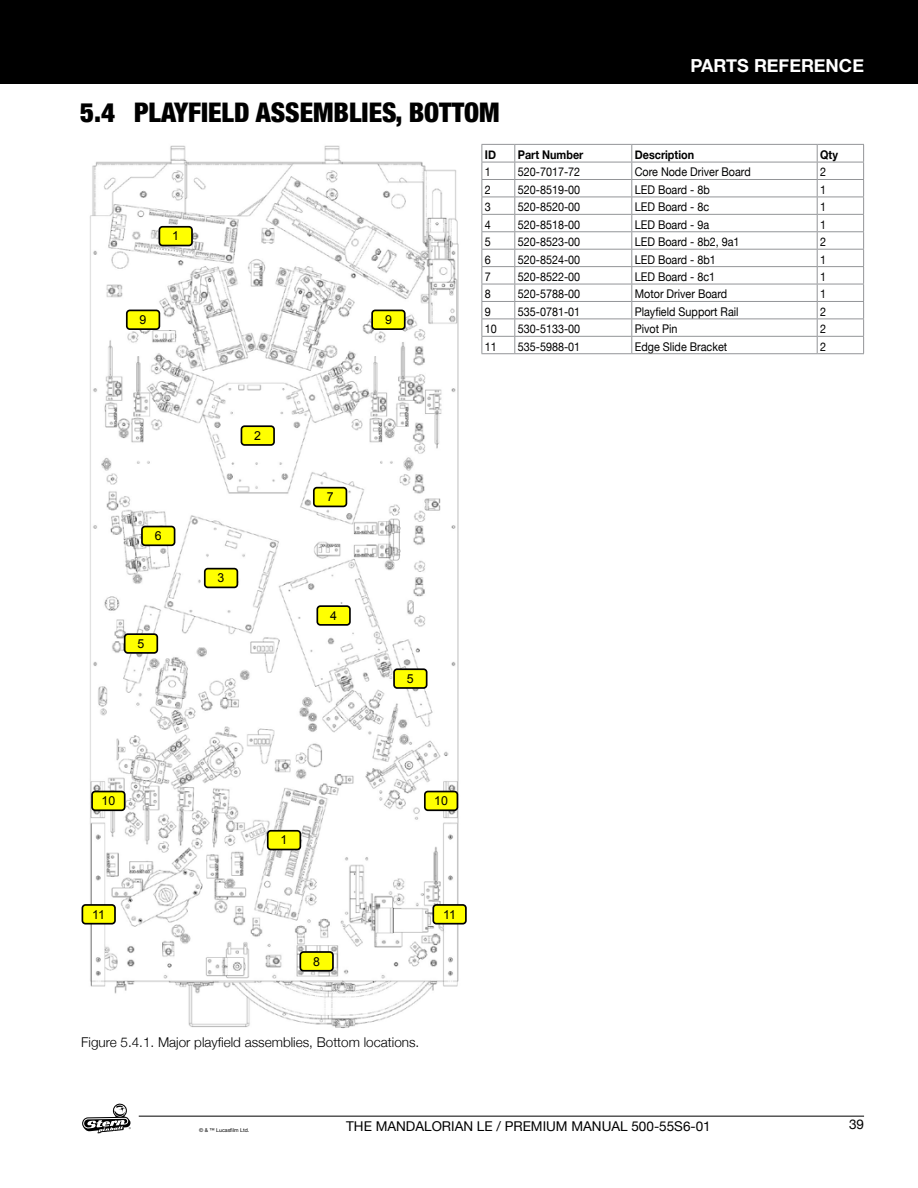
<style>
.page{position:relative;width:918px;height:1188px;background:#fff}
.page>*{position:absolute;margin:0;border:0;box-sizing:border-box;transform-origin:0 0}
.t1{font:900 condensed 27px "Helvetica Neue";color:#000}
.t2{font:700 18px "Helvetica Neue";color:#fff}
.t3{font:300 13.5px "Helvetica Neue";color:#000}
.t4{font:13.5px "Helvetica Neue";color:#000}
.t5{font:12.45px "Arial";letter-spacing:-.035em;color:#000}
.t6{font:12px "Helvetica Neue";color:#000;scale:.9 1}
.t7{font:700 12px "Helvetica Neue";color:#000;scale:.9 1}
.t8{font:5.25px "Helvetica Neue";color:#000}
</style>
<div class="page">
<div style="left:0;top:0;width:918px;height:84px;background:#000"></div>
<hr style="left:139px;top:1116px;width:725px;height:1px;background:#000">
<svg style="left:82px;top:1103px;width:49px;height:31px"></svg>
<img style="left:90px;top:145px;width:369px;height:884px">
<svg style="left:316px;top:604px;width:36px;height:23px"></svg>
<svg style="left:240px;top:425px;width:36px;height:22px"></svg>
<svg style="left:140px;top:525px;width:37px;height:22px"></svg>
<svg style="left:123px;top:632px;width:36px;height:23px"></svg>
<svg style="left:312px;top:486px;width:36px;height:22px"></svg>
<svg style="left:203px;top:567px;width:36px;height:22px"></svg>
<svg style="left:158px;top:225px;width:36px;height:22px"></svg>
<svg style="left:125px;top:309px;width:36px;height:22px"></svg>
<svg style="left:90px;top:790px;width:37px;height:22px"></svg>
<svg style="left:423px;top:790px;width:36px;height:22px"></svg>
<svg style="left:432px;top:903px;width:35px;height:22px"></svg>
<svg style="left:81px;top:903px;width:36px;height:22px"></svg>
<svg style="left:370px;top:309px;width:37px;height:22px"></svg>
<svg style="left:299px;top:950px;width:36px;height:22px"></svg>
<svg style="left:266px;top:829px;width:36px;height:22px"></svg>
<svg style="left:392px;top:668px;width:37px;height:22px"></svg>
<hr style="left:482px;top:179px;width:33px;height:1px;background:#939598">
<hr style="left:515px;top:179px;width:117px;height:1px;background:#939598">
<hr style="left:632px;top:179px;width:185px;height:1px;background:#939598">
<hr style="left:817px;top:179px;width:47px;height:1px;background:#939598">
<hr style="left:482px;top:197px;width:33px;height:1px;background:#939598">
<hr style="left:515px;top:197px;width:117px;height:1px;background:#939598">
<hr style="left:632px;top:197px;width:185px;height:1px;background:#939598">
<hr style="left:817px;top:197px;width:47px;height:1px;background:#939598">
<hr style="left:482px;top:214px;width:33px;height:1px;background:#939598">
<hr style="left:515px;top:214px;width:117px;height:1px;background:#939598">
<hr style="left:632px;top:214px;width:185px;height:1px;background:#939598">
<hr style="left:817px;top:214px;width:47px;height:1px;background:#939598">
<hr style="left:482px;top:231px;width:33px;height:1px;background:#939598">
<hr style="left:515px;top:231px;width:117px;height:1px;background:#939598">
<hr style="left:632px;top:231px;width:185px;height:1px;background:#939598">
<hr style="left:817px;top:231px;width:47px;height:1px;background:#939598">
<hr style="left:482px;top:249px;width:33px;height:1px;background:#939598">
<hr style="left:515px;top:249px;width:117px;height:1px;background:#939598">
<hr style="left:632px;top:249px;width:185px;height:1px;background:#939598">
<hr style="left:817px;top:249px;width:47px;height:1px;background:#939598">
<hr style="left:482px;top:266px;width:33px;height:1px;background:#939598">
<hr style="left:515px;top:266px;width:117px;height:1px;background:#939598">
<hr style="left:632px;top:266px;width:185px;height:1px;background:#939598">
<hr style="left:817px;top:266px;width:47px;height:1px;background:#939598">
<hr style="left:482px;top:284px;width:33px;height:1px;background:#939598">
<hr style="left:515px;top:284px;width:117px;height:1px;background:#939598">
<hr style="left:632px;top:284px;width:185px;height:1px;background:#939598">
<hr style="left:817px;top:284px;width:47px;height:1px;background:#939598">
<hr style="left:482px;top:301px;width:33px;height:1px;background:#939598">
<hr style="left:515px;top:301px;width:117px;height:1px;background:#939598">
<hr style="left:632px;top:301px;width:185px;height:1px;background:#939598">
<hr style="left:817px;top:301px;width:47px;height:1px;background:#939598">
<hr style="left:482px;top:319px;width:33px;height:1px;background:#939598">
<hr style="left:515px;top:319px;width:117px;height:1px;background:#939598">
<hr style="left:632px;top:319px;width:185px;height:1px;background:#939598">
<hr style="left:817px;top:319px;width:47px;height:1px;background:#939598">
<hr style="left:482px;top:336px;width:33px;height:1px;background:#939598">
<hr style="left:515px;top:336px;width:117px;height:1px;background:#939598">
<svg style="left:514px;top:145px;width:1px;height:208px"></svg>
<hr style="left:632px;top:336px;width:185px;height:1px;background:#939598">
<svg style="left:631px;top:145px;width:1px;height:208px"></svg>
<hr style="left:817px;top:336px;width:47px;height:1px;background:#939598">
<svg style="left:817px;top:145px;width:1px;height:208px"></svg>
<hr style="left:482px;top:353px;width:33px;height:1px;background:#939598">
<hr style="left:515px;top:353px;width:117px;height:1px;background:#939598">
<hr style="left:632px;top:353px;width:185px;height:1px;background:#939598">
<hr style="left:817px;top:353px;width:47px;height:1px;background:#939598">
<hr style="left:482px;top:144px;width:33px;height:1px;background:#939598">
<svg style="left:482px;top:145px;width:1px;height:208px"></svg>
<hr style="left:515px;top:144px;width:117px;height:1px;background:#939598">
<hr style="left:632px;top:144px;width:185px;height:1px;background:#939598">
<hr style="left:817px;top:144px;width:47px;height:1px;background:#939598">
<svg style="left:863px;top:145px;width:1px;height:208px"></svg>
<hr style="left:482px;top:162px;width:33px;height:1px;background:#939598">
<hr style="left:515px;top:162px;width:117px;height:1px;background:#939598">
<hr style="left:632px;top:162px;width:185px;height:1px;background:#939598">
<hr style="left:817px;top:162px;width:47px;height:1px;background:#939598">
<h1 class="t1" style="left:80px;top:90px;width:421px">5.4 PLAYFIELD ASSEMBLIES, BOTTOM</h1>
<h2 class="t2" style="left:691px;top:51px;width:175px">PARTS REFERENCE</h2>
<p class="t5" style="left:172px;top:228px;width:8px">1</p>
<p class="t5" style="left:140px;top:312px;width:8px">9</p>
<p class="t5" style="left:155px;top:528px;width:8px">6</p>
<p class="t5" style="left:138px;top:635px;width:8px">5</p>
<p class="t5" style="left:254px;top:427px;width:8px">2</p>
<p class="t5" style="left:218px;top:570px;width:8px">3</p>
<p class="t5" style="left:385px;top:312px;width:8px">9</p>
<p class="t5" style="left:327px;top:489px;width:8px">7</p>
<p class="t5" style="left:330px;top:607px;width:8px">4</p>
<p class="t5" style="left:407px;top:670px;width:8px">5</p>
<p class="t7" style="left:485px;top:145px;width:14px">ID</p>
<p class="t7" style="left:518px;top:145px;width:74px">Part Number</p>
<p class="t7" style="left:635px;top:145px;width:67px">Description</p>
<p class="t7" style="left:820px;top:145px;width:21px">Qty</p>
<p class="t6" style="left:485px;top:164px;width:8px">1</p>
<p class="t6" style="left:518px;top:164px;width:71px">520-7017-72</p>
<p class="t6" style="left:635px;top:164px;width:130px">Core Node Driver Board</p>
<p class="t6" style="left:820px;top:164px;width:8px">2</p>
<p class="t6" style="left:485px;top:181px;width:8px">2</p>
<p class="t6" style="left:518px;top:181px;width:71px">520-8519-00</p>
<p class="t6" style="left:635px;top:181px;width:85px">LED Board - 8b</p>
<p class="t6" style="left:820px;top:181px;width:8px">1</p>
<p class="t6" style="left:485px;top:198px;width:8px">3</p>
<p class="t6" style="left:518px;top:198px;width:71px">520-8520-00</p>
<p class="t6" style="left:635px;top:198px;width:84px">LED Board - 8c</p>
<p class="t6" style="left:820px;top:198px;width:8px">1</p>
<p class="t6" style="left:485px;top:216px;width:8px">4</p>
<p class="t6" style="left:518px;top:216px;width:71px">520-8518-00</p>
<p class="t6" style="left:635px;top:216px;width:84px">LED Board - 9a</p>
<p class="t6" style="left:820px;top:216px;width:8px">1</p>
<p class="t6" style="left:485px;top:233px;width:8px">5</p>
<p class="t6" style="left:518px;top:233px;width:71px">520-8523-00</p>
<p class="t6" style="left:635px;top:233px;width:118px">LED Board - 8b2, 9a1</p>
<p class="t6" style="left:820px;top:233px;width:8px">2</p>
<p class="t6" style="left:485px;top:251px;width:8px">6</p>
<p class="t6" style="left:518px;top:251px;width:71px">520-8524-00</p>
<p class="t6" style="left:635px;top:251px;width:92px">LED Board - 8b1</p>
<p class="t6" style="left:820px;top:251px;width:8px">1</p>
<p class="t6" style="left:485px;top:268px;width:8px">7</p>
<p class="t6" style="left:518px;top:268px;width:71px">520-8522-00</p>
<p class="t6" style="left:635px;top:268px;width:91px">LED Board - 8c1</p>
<p class="t6" style="left:820px;top:268px;width:8px">1</p>
<p class="t6" style="left:485px;top:286px;width:8px">8</p>
<p class="t6" style="left:518px;top:286px;width:71px">520-5788-00</p>
<p class="t6" style="left:635px;top:286px;width:104px">Motor Driver Board</p>
<p class="t6" style="left:820px;top:286px;width:8px">1</p>
<p class="t6" style="left:485px;top:303px;width:8px">9</p>
<p class="t6" style="left:518px;top:303px;width:71px">535-0781-01</p>
<p class="t6" style="left:635px;top:303px;width:117px">Playfield Support Rail</p>
<p class="t6" style="left:820px;top:303px;width:8px">2</p>
<p class="t6" style="left:485px;top:320px;width:15px">10</p>
<p class="t6" style="left:518px;top:320px;width:71px">530-5133-00</p>
<p class="t6" style="left:635px;top:320px;width:49px">Pivot Pin</p>
<p class="t6" style="left:820px;top:320px;width:8px">2</p>
<p class="t6" style="left:485px;top:338px;width:15px">11</p>
<p class="t6" style="left:518px;top:338px;width:71px">535-5988-01</p>
<p class="t6" style="left:635px;top:338px;width:104px">Edge Slide Bracket</p>
<p class="t6" style="left:820px;top:338px;width:8px">2</p>
<p class="t5" style="left:102px;top:793px;width:15px">10</p>
<p class="t5" style="left:434px;top:793px;width:15px">10</p>
<p class="t5" style="left:281px;top:832px;width:8px">1</p>
<p class="t5" style="left:92px;top:906px;width:14px">11</p>
<p class="t5" style="left:443px;top:906px;width:14px">11</p>
<p class="t5" style="left:313px;top:953px;width:8px">8</p>
<p class="t3" style="left:81px;top:1031px;width:340px">Figure 5.4.1. Major playfield assemblies, Bottom locations.</p>
<p class="t8" style="left:199px;top:1127px;width:52px">© &amp; ™ Lucasfilm Ltd.</p>
<p class="t4" style="left:346px;top:1117px;width:366px">THE MANDALORIAN LE / PREMIUM MANUAL 500-55S6-01</p>
<p class="t4" style="left:849px;top:1115px;width:17px">39</p>
</div>
